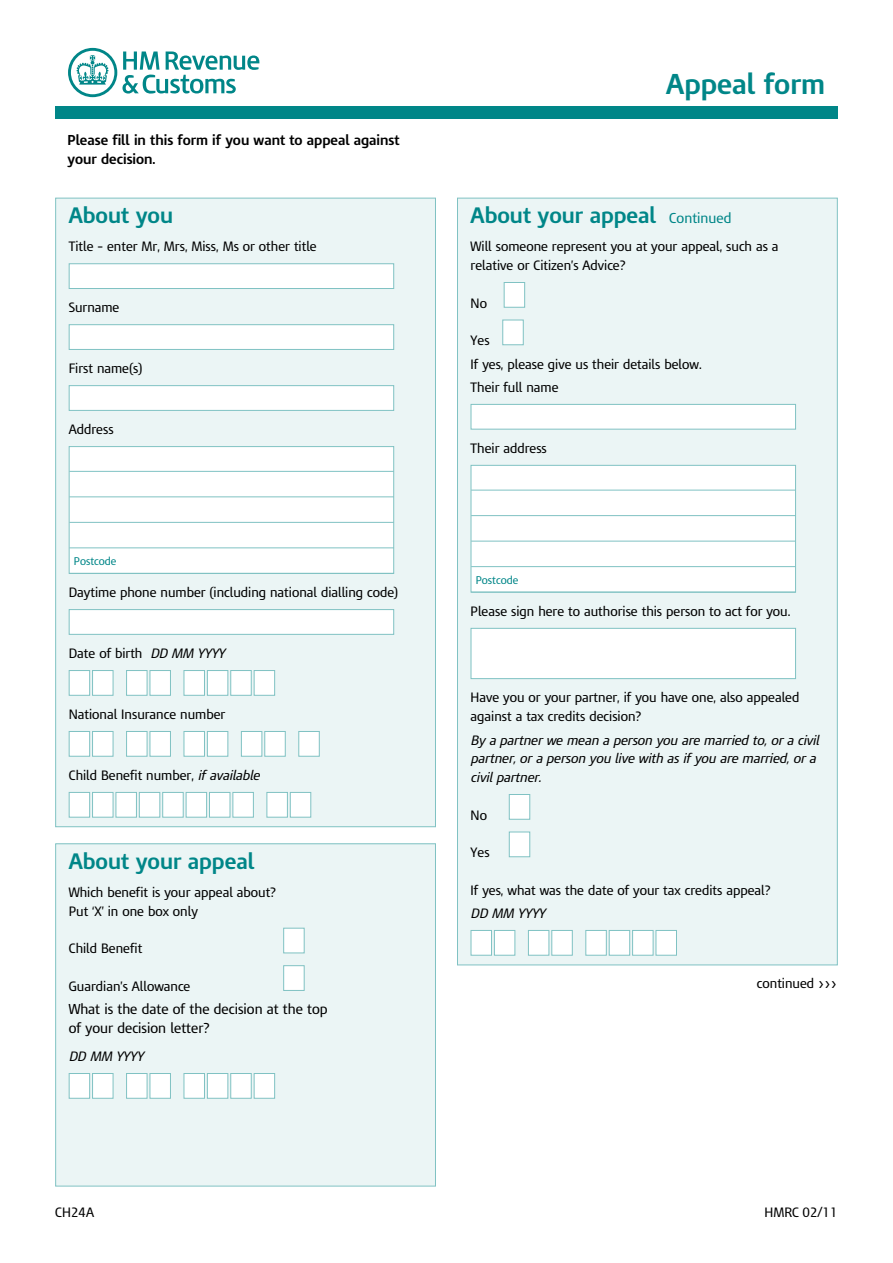
<style>
.page{position:relative;width:893px;height:1263px;background:#fff}
.page>*{position:absolute;margin:0;border:0;box-sizing:border-box;transform-origin:0 0}
.t1{font:700 27px "HMRC Modena";color:#008688}
.t2{font:700 21px "HMRC Modena";color:#008688}
.t3{font:700 13.5px/18.8px "HMRC Modena";color:#000}
.t4{font:13.5px/18.8px "HMRC Modena";color:#000}
.t5{font:12.75px/18.8px "HMRC Modena";color:#000}
.t6{font:italic 12.75px/18.8px "HMRC Modena";color:#000}
.t7{font:12.75px "IR Modena";color:#000}
.t8{font:10.5px "HMRC Modena";color:#008688}
.s1{font-style:italic}
.s2{font-weight:400;font-size:13.5px}
</style>
<div class="page">
<div style="left:55px;top:106px;width:783px;height:13px;background:#008688"></div>
<svg style="left:68px;top:48px;width:191px;height:49px"></svg>
<div style="left:56px;top:198px;width:379px;height:629px;background:#ebf5f5"></div>
<div style="left:69px;top:263px;width:325px;height:26px;background:#fff;border:1px solid #80c2c3"></div>
<div style="left:69px;top:324px;width:325px;height:26px;background:#fff;border:1px solid #80c2c3"></div>
<div style="left:69px;top:385px;width:325px;height:26px;background:#fff;border:1px solid #80c2c3"></div>
<div style="left:69px;top:447px;width:325px;height:126px;background:#fff"></div>
<hr style="left:69px;top:471px;width:325px;height:1px;background:#80c2c3">
<hr style="left:69px;top:496px;width:325px;height:1px;background:#80c2c3">
<hr style="left:69px;top:522px;width:325px;height:1px;background:#80c2c3">
<hr style="left:69px;top:547px;width:325px;height:1px;background:#80c2c3">
<div style="left:69px;top:446px;width:325px;height:128px;border:1px solid #80c2c3"></div>
<div style="left:69px;top:609px;width:325px;height:26px;background:#fff;border:1px solid #80c2c3"></div>
<div style="left:69px;top:670px;width:21px;height:26px;background:#fff;border:1px solid #80c2c3"></div>
<div style="left:92px;top:670px;width:21px;height:26px;background:#fff;border:1px solid #80c2c3"></div>
<div style="left:126px;top:670px;width:21px;height:26px;background:#fff;border:1px solid #80c2c3"></div>
<div style="left:150px;top:670px;width:21px;height:26px;background:#fff;border:1px solid #80c2c3"></div>
<div style="left:184px;top:670px;width:21px;height:26px;background:#fff;border:1px solid #80c2c3"></div>
<div style="left:207px;top:670px;width:21px;height:26px;background:#fff;border:1px solid #80c2c3"></div>
<div style="left:230px;top:670px;width:22px;height:26px;background:#fff;border:1px solid #80c2c3"></div>
<div style="left:254px;top:670px;width:21px;height:26px;background:#fff;border:1px solid #80c2c3"></div>
<div style="left:69px;top:731px;width:21px;height:26px;background:#fff;border:1px solid #80c2c3"></div>
<div style="left:92px;top:731px;width:21px;height:26px;background:#fff;border:1px solid #80c2c3"></div>
<div style="left:126px;top:731px;width:21px;height:26px;background:#fff;border:1px solid #80c2c3"></div>
<div style="left:150px;top:731px;width:21px;height:26px;background:#fff;border:1px solid #80c2c3"></div>
<div style="left:184px;top:731px;width:21px;height:26px;background:#fff;border:1px solid #80c2c3"></div>
<div style="left:207px;top:731px;width:21px;height:26px;background:#fff;border:1px solid #80c2c3"></div>
<div style="left:241px;top:731px;width:21px;height:26px;background:#fff;border:1px solid #80c2c3"></div>
<div style="left:264px;top:731px;width:22px;height:26px;background:#fff;border:1px solid #80c2c3"></div>
<div style="left:298px;top:731px;width:22px;height:26px;background:#fff;border:1px solid #80c2c3"></div>
<div style="left:69px;top:792px;width:21px;height:25px;background:#fff;border:1px solid #80c2c3"></div>
<div style="left:92px;top:792px;width:21px;height:25px;background:#fff;border:1px solid #80c2c3"></div>
<div style="left:116px;top:792px;width:21px;height:25px;background:#fff;border:1px solid #80c2c3"></div>
<div style="left:139px;top:792px;width:21px;height:25px;background:#fff;border:1px solid #80c2c3"></div>
<div style="left:162px;top:792px;width:22px;height:25px;background:#fff;border:1px solid #80c2c3"></div>
<div style="left:186px;top:792px;width:21px;height:25px;background:#fff;border:1px solid #80c2c3"></div>
<div style="left:209px;top:792px;width:21px;height:25px;background:#fff;border:1px solid #80c2c3"></div>
<div style="left:232px;top:792px;width:22px;height:25px;background:#fff;border:1px solid #80c2c3"></div>
<div style="left:266px;top:792px;width:22px;height:25px;background:#fff;border:1px solid #80c2c3"></div>
<div style="left:290px;top:792px;width:21px;height:25px;background:#fff;border:1px solid #80c2c3"></div>
<div style="left:56px;top:844px;width:379px;height:342px;background:#ebf5f5"></div>
<div style="left:283px;top:928px;width:22px;height:25px;background:#fff;border:1px solid #80c2c3"></div>
<div style="left:283px;top:965px;width:22px;height:26px;background:#fff;border:1px solid #80c2c3"></div>
<div style="left:69px;top:1073px;width:21px;height:26px;background:#fff;border:1px solid #80c2c3"></div>
<div style="left:92px;top:1073px;width:21px;height:26px;background:#fff;border:1px solid #80c2c3"></div>
<div style="left:126px;top:1073px;width:21px;height:26px;background:#fff;border:1px solid #80c2c3"></div>
<div style="left:150px;top:1073px;width:21px;height:26px;background:#fff;border:1px solid #80c2c3"></div>
<div style="left:184px;top:1073px;width:21px;height:26px;background:#fff;border:1px solid #80c2c3"></div>
<div style="left:207px;top:1073px;width:21px;height:26px;background:#fff;border:1px solid #80c2c3"></div>
<div style="left:230px;top:1073px;width:22px;height:26px;background:#fff;border:1px solid #80c2c3"></div>
<div style="left:254px;top:1073px;width:21px;height:26px;background:#fff;border:1px solid #80c2c3"></div>
<div style="left:55px;top:843px;width:381px;height:343px;border:1px solid #80c2c3"></div>
<div style="left:457px;top:198px;width:380px;height:767px;background:#ebf5f5"></div>
<div style="left:504px;top:282px;width:21px;height:26px;background:#fff;border:1px solid #80c2c3"></div>
<div style="left:502px;top:320px;width:22px;height:25px;background:#fff;border:1px solid #80c2c3"></div>
<div style="left:471px;top:404px;width:325px;height:25px;background:#fff;border:1px solid #80c2c3"></div>
<div style="left:471px;top:465px;width:324px;height:127px;background:#fff"></div>
<hr style="left:471px;top:490px;width:325px;height:1px;background:#80c2c3">
<hr style="left:471px;top:515px;width:325px;height:1px;background:#80c2c3">
<hr style="left:471px;top:541px;width:325px;height:1px;background:#80c2c3">
<hr style="left:471px;top:566px;width:325px;height:1px;background:#80c2c3">
<hr style="left:471px;top:592px;width:325px;height:1px;background:#80c2c3">
<div style="left:471px;top:465px;width:325px;height:127px;border:1px solid #80c2c3"></div>
<div style="left:471px;top:628px;width:324px;height:51px;background:#fff"></div>
<div style="left:471px;top:628px;width:325px;height:51px;border:1px solid #80c2c3"></div>
<div style="left:509px;top:794px;width:21px;height:26px;background:#fff;border:1px solid #80c2c3"></div>
<div style="left:509px;top:832px;width:21px;height:25px;background:#fff;border:1px solid #80c2c3"></div>
<div style="left:471px;top:930px;width:21px;height:25px;background:#fff;border:1px solid #80c2c3"></div>
<div style="left:494px;top:930px;width:21px;height:25px;background:#fff;border:1px solid #80c2c3"></div>
<div style="left:528px;top:930px;width:21px;height:25px;background:#fff;border:1px solid #80c2c3"></div>
<div style="left:551px;top:930px;width:22px;height:25px;background:#fff;border:1px solid #80c2c3"></div>
<div style="left:585px;top:930px;width:22px;height:25px;background:#fff;border:1px solid #80c2c3"></div>
<div style="left:609px;top:930px;width:21px;height:25px;background:#fff;border:1px solid #80c2c3"></div>
<div style="left:632px;top:930px;width:21px;height:25px;background:#fff;border:1px solid #80c2c3"></div>
<div style="left:656px;top:930px;width:21px;height:25px;background:#fff;border:1px solid #80c2c3"></div>
<p class="t3" style="left:68px;top:131px;width:334px">Please fill in this form if you want to appeal against your decision.</p>
<h2 class="t2" style="left:69px;top:203px;width:106px">About you</h2>
<p class="t5" style="left:69px;top:237px;width:249px">Title – enter Mr, Mrs, Miss, Ms or other title</p>
<p class="t5" style="left:69px;top:298px;width:52px">Surname</p>
<p class="t5" style="left:69px;top:359px;width:75px">First name(s)</p>
<p class="t5" style="left:69px;top:420px;width:46px">Address</p>
<p class="t8" style="left:74px;top:555px;width:44px">Postcode</p>
<p class="t5" style="left:69px;top:583px;width:331px">Daytime phone number (including national dialling code)</p>
<p class="t5" style="left:69px;top:644px;width:158px">Date of birth <span class="s1">DD MM YYYY</span></p>
<p class="t5" style="left:69px;top:705px;width:158px">National Insurance number</p>
<p class="t5" style="left:69px;top:766px;width:192px">Child Benefit number, <span class="s1">if available</span></p>
<h2 class="t2" style="left:69px;top:848px;width:187px">About your appeal</h2>
<p class="t5" style="left:69px;top:883px;width:209px">Which benefit is your appeal about?<br>Put ‘X’ in one box only</p>
<p class="t5" style="left:69px;top:939px;width:75px">Child Benefit</p>
<p class="t5" style="left:69px;top:977px;width:123px">Guardian’s Allowance</p>
<p class="t4" style="left:69px;top:1000px;width:260px">What is the date of the decision at the top of your decision letter?</p>
<p class="t6" style="left:69px;top:1047px;width:76px">DD MM YYYY</p>
<h1 class="t1" style="left:666px;top:67px;width:160px">Appeal form</h1>
<h2 class="t2" style="left:471px;top:203px;width:262px">About your appeal <span class="s2">Continued</span></h2>
<p class="t5" style="left:471px;top:237px;width:309px">Will someone represent you at your appeal, such as a relative or Citizen’s Advice?</p>
<p class="t5" style="left:471px;top:294px;width:18px">No</p>
<p class="t5" style="left:471px;top:329px;width:232px;line-height:23.4px">Yes<br>If yes, please give us their details below.<br>Their full name</p>
<p class="t5" style="left:471px;top:439px;width:78px">Their address</p>
<p class="t8" style="left:476px;top:573px;width:44px">Postcode</p>
<p class="t5" style="left:471px;top:602px;width:321px">Please sign here to authorise this person to act for you.</p>
<p class="t5" style="left:471px;top:688px;width:330px">Have you or your partner, if you have one, also appealed against a tax credits decision?</p>
<p class="t6" style="left:471px;top:731px;width:350px">By a partner we mean a person you are married to, or a civil partner, or a person you live with as if you are married, or a civil partner.</p>
<p class="t5" style="left:471px;top:806px;width:18px">No</p>
<p class="t5" style="left:471px;top:843px;width:20px">Yes</p>
<p class="t5" style="left:471px;top:881px;width:302px">If yes, what was the date of your tax credits appeal?</p>
<p class="t6" style="left:471px;top:904px;width:76px">DD MM YYYY</p>
<p class="t5" style="left:757px;top:974px;width:82px">continued &gt;&gt;&gt;</p>
<p class="t7" style="left:55px;top:1205px;width:40px">CH24A</p>
<p class="t7" style="left:764px;top:1205px;width:75px">HMRC 02/11</p>
</div>
